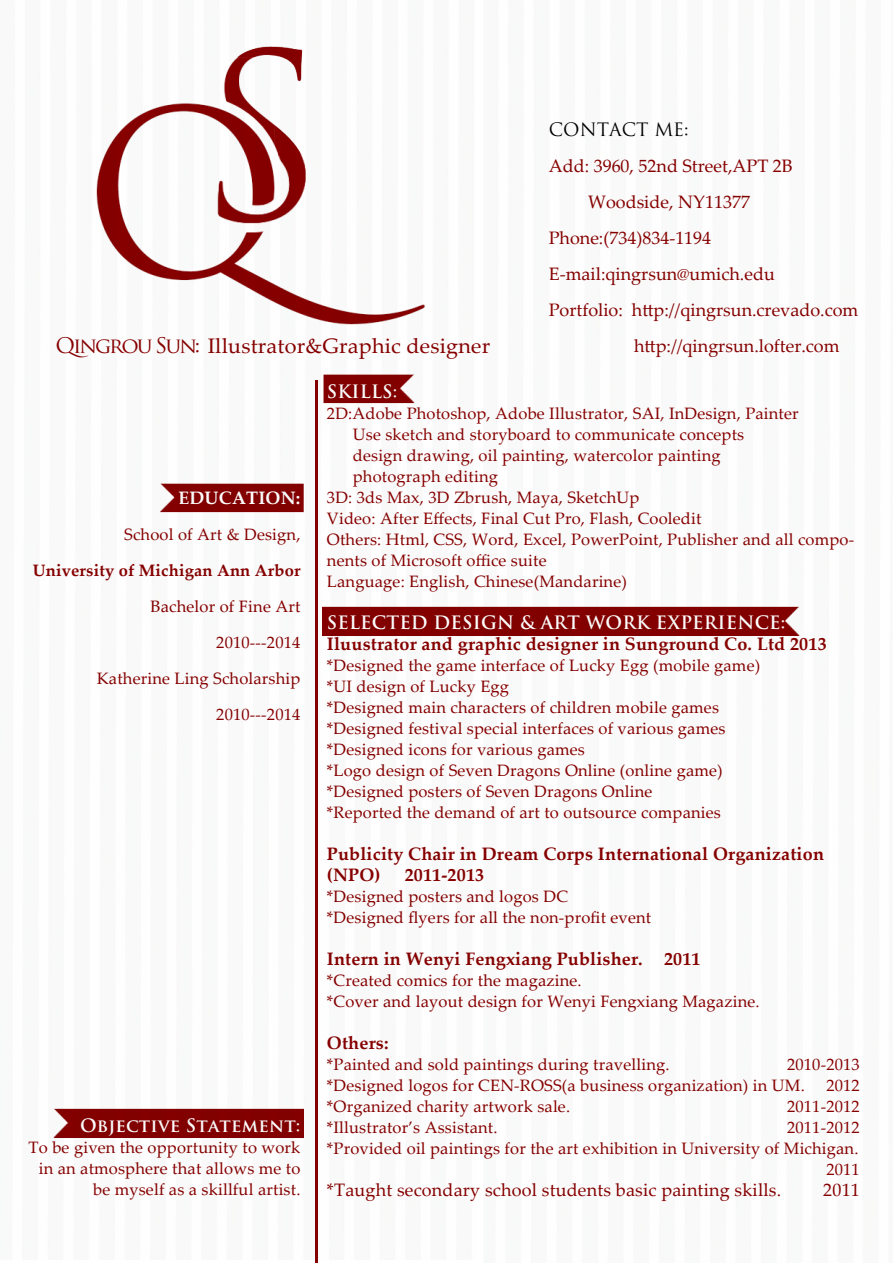
<style>
.page{position:relative;width:893px;height:1263px;background:#fff}
.page>*{position:absolute;margin:0;border:0;box-sizing:border-box;transform-origin:0 0}
.t1{font:21px "Palatino Linotype";letter-spacing:.01em;color:#880101}
.t2{font:18px "Palatino Linotype";color:#880101}
.t3{font:700 18px/21px "Palatino Linotype";letter-spacing:.01em;color:#880101}
.t4{font:700 18px "Trajan Pro";letter-spacing:.01em;color:#fff}
.t5{font:18px "Trajan Pro";color:#000}
.t6{font:700 18px "Palatino Linotype";letter-spacing:.01em;color:#fff}
.t7{font:16.5px/21px "Palatino Linotype";letter-spacing:.01em;color:#880101}
.t8{font:700 16.5px "Palatino Linotype";letter-spacing:.01em;color:#880101}
.s1{font-family:"Trajan Pro"}
</style>
<div class="page">
<img style="left:96px;top:103px;width:329px;height:222px">
<img style="left:209px;top:46px;width:106px;height:187px">
<hr style="left:315px;top:521px;width:3px;height:742px;background:#840000">
<img style="left:323px;top:606px;width:477px;height:31px">
<img style="left:53px;top:1108px;width:251px;height:31px">
<img style="left:160px;top:374px;width:255px;height:147px">
<p class="t1" style="left:55px;top:331px;width:436px"><span class="s1">Qingrou Sun:</span> Illustrator&amp;Graphic designer</p>
<p class="t5" style="left:549px;top:118px;width:141px">CONTACT ME:</p>
<p class="t2" style="left:549px;top:153px;width:246px">Add: 3960, 52nd Street,APT 2B</p>
<p class="t2" style="left:588px;top:189px;width:163px">Woodside, NY11377</p>
<p class="t2" style="left:549px;top:225px;width:164px">Phone:(734)834-1194</p>
<p class="t2" style="left:549px;top:261px;width:228px">E-mail:qingrsun@umich.edu</p>
<p class="t2" style="left:549px;top:297px;width:311px">Portfolio: http://qingrsun.crevado.com</p>
<p class="t2" style="left:634px;top:333px;width:207px">http://qingrsun.lofter.com</p>
<p class="t6" style="left:178px;top:485px;width:124px">EDUCATION:</p>
<p class="t7" style="left:124px;top:523px;width:178px">School of Art &amp; Design,</p>
<p class="t8" style="left:33px;top:558px;width:269px">University of Michigan Ann Arbor</p>
<p class="t7" style="left:97px;top:587px;width:205px;line-height:36px;text-align:right">Bachelor of Fine Art<br>2010---2014<br>Katherine Ling Scholarship<br>2010---2014</p>
<p class="t4" style="left:80px;top:1114px;width:222px">Objective Statement:</p>
<p class="t7" style="left:29px;top:1136px;width:273px;text-align:right">To be given the opportunity to work in an atmosphere that allows me to be myself as a skillful artist.</p>
<p class="t4" style="left:327px;top:380px;width:72px">SKILLS:</p>
<p class="t7" style="left:327px;top:402px;width:473px">2D:Adobe Photoshop, Adobe Illustrator, SAI, InDesign, Painter</p>
<p class="t7" style="left:353px;top:423px;width:393px">Use sketch and storyboard to communicate concepts</p>
<p class="t7" style="left:353px;top:444px;width:369px">design drawing, oil painting, watercolor painting</p>
<p class="t7" style="left:353px;top:465px;width:147px">photograph editing</p>
<p class="t7" style="left:327px;top:486px;width:314px">3D: 3ds Max, 3D Zbrush, Maya, SketchUp</p>
<p class="t7" style="left:327px;top:507px;width:376px">Video: After Effects, Final Cut Pro, Flash, Cooledit</p>
<p class="t7" style="left:327px;top:528px;width:529px">Others: Html, CSS, Word, Excel, PowerPoint, Publisher and all compo-</p>
<p class="t7" style="left:327px;top:549px;width:221px">nents of Microsoft office suite</p>
<p class="t7" style="left:327px;top:570px;width:301px">Language: English, Chinese(Mandarine)</p>
<p class="t4" style="left:327px;top:611px;width:460px">SELECTED DESIGN &amp; ART WORK EXPERIENCE:</p>
<p class="t3" style="left:327px;top:632px;width:501px">Iluustrator and graphic designer in Sunground Co. Ltd 2013</p>
<p class="t7" style="left:327px;top:654px;width:435px">*Designed the game interface of Lucky Egg (mobile game) *UI design of Lucky Egg<br>*Designed main characters of children mobile games *Designed festival special interfaces of various games *Designed icons for various games<br>*Logo design of Seven Dragons Online (online game) *Designed posters of Seven Dragons Online<br>*Reported the demand of art to outsource companies</p>
<p class="t3" style="left:327px;top:842px;width:498px">Publicity Chair in Dream Corps International Organization (NPO)</p>
<p class="t3" style="left:405px;top:863px;width:81px">2011-2013</p>
<p class="t7" style="left:327px;top:885px;width:326px">*Designed posters and logos DC<br>*Designed flyers for all the non-profit event</p>
<p class="t3" style="left:327px;top:947px;width:375px">Intern in Wenyi Fengxiang Publisher. 2011</p>
<p class="t7" style="left:327px;top:969px;width:434px">*Created comics for the magazine.<br>*Cover and layout design for Wenyi Fengxiang Magazine.</p>
<p class="t3" style="left:327px;top:1031px;width:63px">Others:</p>
<p class="t7" style="left:327px;top:1053px;width:344px">*Painted and sold paintings during travelling.</p>
<p class="t7" style="left:327px;top:1053px;width:534px;text-indent:460px">2010-2013 *Designed logos for CEN-ROSS(a business organization) in UM.</p>
<p class="t7" style="left:826px;top:1074px;width:35px">2012</p>
<p class="t7" style="left:327px;top:1095px;width:245px">*Organized charity artwork sale.</p>
<p class="t7" style="left:787px;top:1095px;width:74px">2011-2012</p>
<p class="t7" style="left:327px;top:1116px;width:172px">*Illustrator’s Assistant.</p>
<p class="t7" style="left:327px;top:1116px;width:534px;text-align:right">2011-2012<br>*Provided oil paintings for the art exhibition in University of Michigan.<br>2011</p>
<p class="t2" style="left:327px;top:1177px;width:456px">*Taught secondary school students basic painting skills.</p>
<p class="t2" style="left:823px;top:1177px;width:38px">2011</p>
</div>
